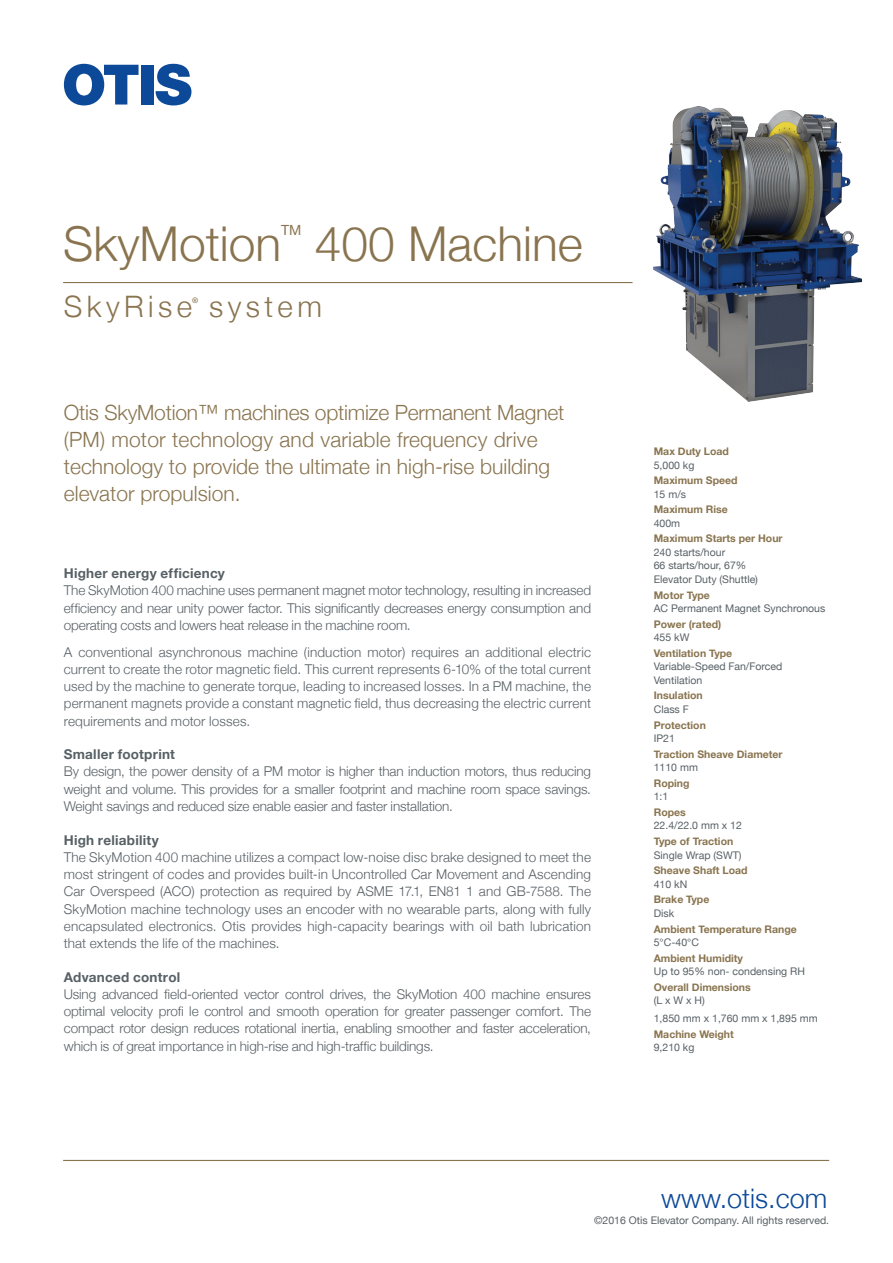
<style>
.page{position:relative;width:893px;height:1263px;background:#fff}
.page>*{position:absolute;margin:0;border:0;box-sizing:border-box;transform-origin:0 0}
.t1{font:300 48px "Helvetica Neue";color:#89744f}
.t2{font:300 29.55px "Helvetica Neue";letter-spacing:.15em;color:#89744f}
.Subhead{font:300 27px "Helvetica Neue";color:#0d4999}
.t3{font:300 21px/27px "Helvetica Neue";color:#89744f}
.t4{font:13.95px "Helvetica Neue";color:#89744f}
.Body_Copy{font:300 13.5px/17.2px "Helvetica Neue";letter-spacing:-.005em;color:#576065;text-align:justify}
.Body_Copy-2{font:700 13.5px "Helvetica Neue";letter-spacing:.02em;color:#576065}
.Sidebar{font:10.5px/13.5px "Helvetica Neue";color:#576065}
.t5{font:700 10.5px/13.5px "Helvetica Neue";color:#89744f}
.t6{font:500 7.65px "Helvetica Neue";color:#89744f}
.s1{font-weight:400;color:#576065}
.s2{font-weight:700;color:#89744f}
</style>
<div class="page">
<svg style="left:64px;top:64px;width:75px;height:41px"></svg>
<div style="left:141px;top:65px;width:12px;height:40px;background:#0d4999"></div>
<svg style="left:156px;top:64px;width:35px;height:41px"></svg>
<hr style="left:63px;top:282px;width:569px;height:1px;background:#89744f">
<img style="left:654px;top:106px;width:208px;height:296px">
<hr style="left:63px;top:1160px;width:766px;height:1px;background:#89744f">
<p class="t1" style="left:63px;top:205px;width:220px">SkyMotion</p>
<p class="t4" style="left:281px;top:220px;width:22px">TM</p>
<p class="t1" style="left:315px;top:205px;width:269px">400 Machine</p>
<p class="t2" style="left:64px;top:283px;width:260px">SkyRise system</p>
<p class="t6" style="left:192px;top:294px;width:8px">®</p>
<p class="t3" style="left:64px;top:397px;width:502px">Otis SkyMotion™ machines optimize Permanent Magnet (PM) motor technology and variable frequency drive technology to provide the ultimate in high-rise building elevator propulsion.</p>
<p class="Body_Copy-2" style="left:64px;top:563px;width:163px">Higher energy efficiency</p>
<p class="Body_Copy" style="left:64px;top:581px;width:529px">The SkyMotion 400 machine uses permanent magnet motor technology, resulting in increased efficiency and near unity power factor. This significantly decreases energy consumption and operating costs and lowers heat release in the machine room.</p>
<p class="Body_Copy" style="left:64px;top:642px;width:529px">A conventional asynchronous machine (induction motor) requires an additional electric current to create the rotor magnetic field. This current represents 6-10% of the total current used by the machine to generate torque, leading to increased losses. In a PM machine, the permanent magnets provide a constant magnetic field, thus decreasing the electric current requirements and motor losses.</p>
<p class="Body_Copy-2" style="left:64px;top:744px;width:113px">Smaller footprint</p>
<p class="Body_Copy" style="left:64px;top:762px;width:529px">By design, the power density of a PM motor is higher than induction motors, thus reducing weight and volume. This provides for a smaller footprint and machine room space savings.<br>Weight savings and reduced size enable easier and faster installation.</p>
<p class="Body_Copy-2" style="left:64px;top:829px;width:97px">High reliability</p>
<p class="Body_Copy" style="left:64px;top:847px;width:529px">The SkyMotion 400 machine utilizes a compact low-noise disc brake designed to meet the most stringent of codes and provides built-in Uncontrolled Car Movement and Ascending Car Overspeed (ACO) protection as required by ASME 17.1, EN81 1 and GB-7588. The SkyMotion machine technology uses an encoder with no wearable parts, along with fully encapsulated electronics. Otis provides high-capacity bearings with oil bath lubrication that extends the life of the machines.</p>
<p class="Body_Copy-2" style="left:64px;top:966px;width:118px">Advanced control</p>
<p class="Body_Copy" style="left:64px;top:984px;width:529px">Using advanced field-oriented vector control drives, the SkyMotion 400 machine ensures optimal velocity profi le control and smooth operation for greater passenger comfort. The compact rotor design reduces rotational inertia, enabling smoother and faster acceleration, which is of great importance in high-rise and high-traffic buildings.</p>
<p class="t5" style="left:654px;top:445px;width:77px">Max Duty Load</p>
<p class="Sidebar" style="left:654px;top:459px;width:42px">5,000 kg</p>
<p class="t5" style="left:654px;top:474px;width:85px">Maximum Speed<br><span class="s1">15 m/s</span></p>
<p class="t5" style="left:654px;top:503px;width:76px">Maximum Rise<br><span class="s1">400m</span></p>
<p class="Sidebar" style="left:654px;top:532px;width:130px"><span class="s2">Maximum Starts per Hour<br></span>240 starts/hour<br>66 starts/hour, 67%<br>Elevator Duty (Shuttle)</p>
<p class="Sidebar" style="left:654px;top:589px;width:173px"><span class="s2">Motor Type<br></span>AC Permanent Magnet Synchronous</p>
<p class="t5" style="left:654px;top:617px;width:69px">Power (rated)<br><span class="s1">455 kW</span></p>
<p class="Sidebar" style="left:654px;top:647px;width:130px"><span class="s2">Ventilation Type<br></span>Variable-Speed Fan/Forced<br>Ventilation</p>
<p class="t5" style="left:654px;top:689px;width:50px">Insulation<br><span class="s1">Class F</span></p>
<p class="t5" style="left:654px;top:718px;width:54px">Protection<br><span class="s1">IP21</span></p>
<p class="t5" style="left:654px;top:747px;width:130px">Traction Sheave Diameter<br><span class="s1">1110 mm</span></p>
<p class="t5" style="left:654px;top:777px;width:37px">Roping<br><span class="s1">1:1</span></p>
<p class="Sidebar" style="left:654px;top:806px;width:90px"><span class="s2">Ropes<br></span>22.4/22.0 mm x 12</p>
<p class="Sidebar" style="left:654px;top:835px;width:89px"><span class="s2">Type of Traction<br></span>Single Wrap (SWT)</p>
<p class="t5" style="left:654px;top:864px;width:95px">Sheave Shaft Load<br><span class="s1">410 kN</span></p>
<p class="t5" style="left:654px;top:893px;width:57px">Brake Type<br><span class="s1">Disk</span></p>
<p class="t5" style="left:654px;top:922px;width:145px">Ambient Temperature Range<br><span class="s1">5°C-40°C</span></p>
<p class="Sidebar" style="left:654px;top:952px;width:153px"><span class="s2">Ambient Humidity<br></span>Up to 95% non- condensing RH</p>
<p class="t5" style="left:654px;top:980px;width:98px">Overall Dimensions <span class="s1">(L x W x H)</span></p>
<p class="Sidebar" style="left:654px;top:1011px;width:165px;line-height:15.6px">1,850 mm x 1,760 mm x 1,895 mm<br><span class="s2">Machine Weight</span></p>
<p class="Sidebar" style="left:654px;top:1041px;width:42px">9,210 kg</p>
<p class="Subhead" style="left:661px;top:1177px;width:168px">www.otis.com</p>
<p class="Sidebar" style="left:594px;top:1214px;width:236px">©2016 Otis Elevator Company. All rights reserved.</p>
</div>
